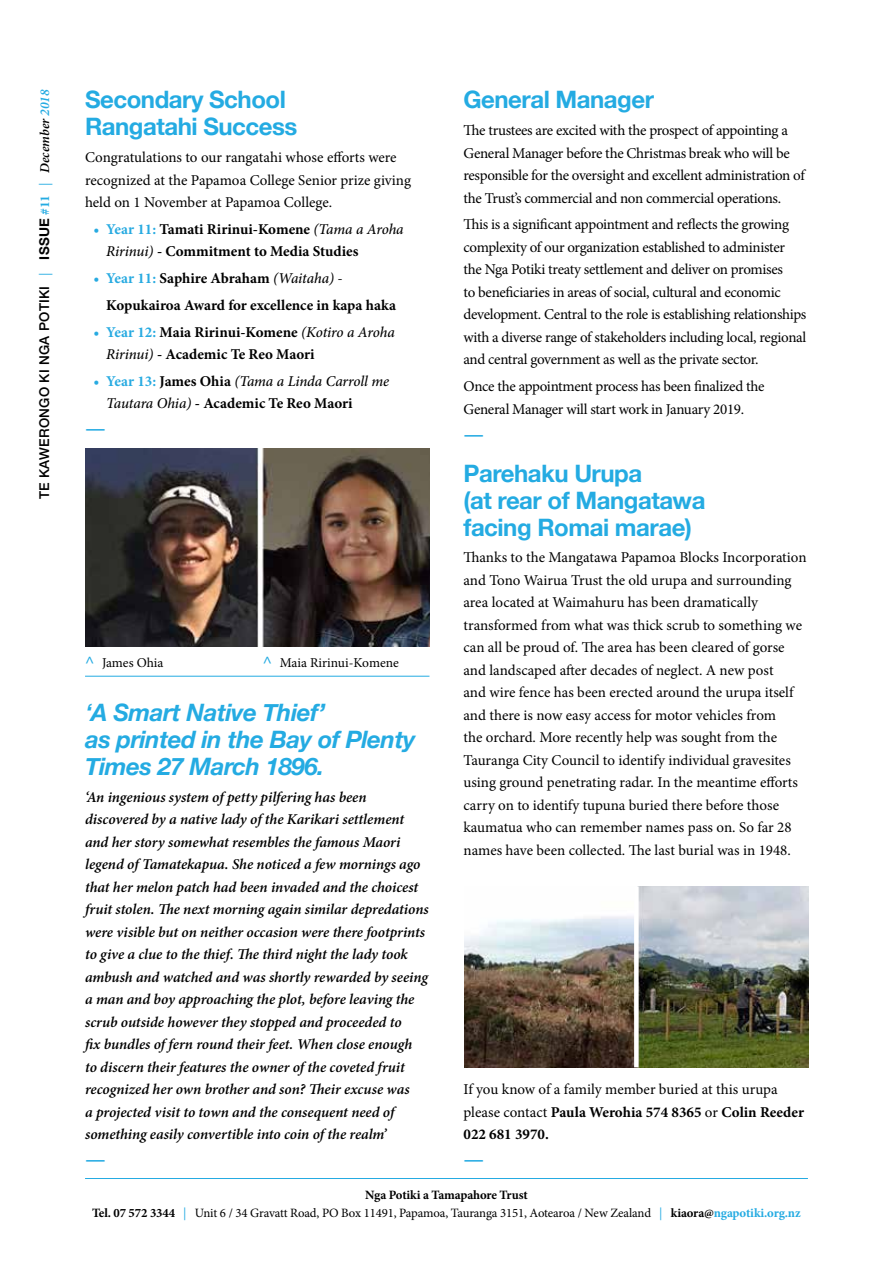
<style>
.page{position:relative;width:893px;height:1263px;background:#fff}
.page>*{position:absolute;margin:0;border:0;box-sizing:border-box;transform-origin:0 0}
.t1{font:700 24px/27px "Helvetica Neue";letter-spacing:-.02em;color:#24abe2}
.t2{font:italic 700 24px/27px "Helvetica Neue";letter-spacing:-.02em;color:#24abe2}
.t3{font:700 22.5px "Minion Pro";color:#24abe2}
.t4{font:15px/22.5px "Minion Pro";letter-spacing:-.01em;color:#000}
.t5{font:italic 600 15px/22.5px "Minion Pro";letter-spacing:-.005em;color:#000}
.t6{font:700 15px/22.5px "Minion Pro";color:#000}
.t7{font:italic 500 15px/22.5px "Minion Pro";letter-spacing:-.01em;color:#000}
.t8{font:500 13.5px "Helvetica Neue";letter-spacing:.02em;color:#000}
.t9{font:13.5px "Minion Pro";letter-spacing:-.005em;color:#000}
.t10{font:12.75px/18px "Minion Pro";letter-spacing:-.01em;color:#000;text-align:center}
.s1{font-family:"Minion Pro";font-weight:400;color:#24abe2}
.s2{font-weight:700}
.s3{font-family:"Minion Pro";font-weight:700;color:#24abe2}
.s4{font-family:"Minion Pro";font-weight:600;font-style:italic}
.s5{font-family:"Minion Pro";font-weight:600;font-style:italic;color:#24abe2}
.s6{color:#27aae1}
.s7{font-weight:500;font-style:italic}
.s8{font-weight:400}
.s9{font-weight:700;font-style:normal;color:#27aae1}
.s10{font-weight:700;font-style:normal}
.s11{font-weight:700;font-size:16.5px;color:#24abe2}
.s12{font-weight:500}
.s13{color:#24abe2}
.s14{font-weight:700;color:#24abe2}
</style>
<div class="page">
<hr style="left:85px;top:1178px;width:723px;height:1px;background:#24abe2">
<img style="left:85px;top:449px;width:344px;height:197px">
<img style="left:464px;top:887px;width:345px;height:180px">
<hr style="left:85px;top:676px;width:344px;height:1px;background:#24abe2">
<div style="left:634px;top:887px;width:5px;height:180px;background:#fff"></div>
<p class="t8" style="left:33px;top:499px;width:412px;rotate:-90deg">TE KAWERONGO KI NGA POTIKI <span class="s1">|</span> <span class="s2">ISSUE</span> <span class="s3">#11</span> <span class="s1">|</span> <span class="s4">December</span> <span class="s5">2018</span></p>
<h1 class="t1" style="left:85px;top:87px;width:214px">Secondary School<br>Rangatahi Success</h1>
<p class="t4" style="left:85px;top:146px;width:328px">Congratulations to our rangatahi whose efforts were recognized at the Papamoa College Senior prize giving held on 1 November at Papamoa College.</p>
<p class="t6" style="left:106px;top:218px;width:299px;text-indent:-13px"><span class="s6">• Year 11:</span> Tamati Ririnui-Komene <span class="s7">(Tama a Aroha<br>Ririnui)</span> - Commitment to Media Studies</p>
<p class="t6" style="left:106px;top:265px;width:291px;line-height:26.7px;text-indent:-13px"><span class="s6">• Year 11:</span> Saphire Abraham <span class="s7">(Waitaha)</span> <span class="s8">-<br></span>Kopukairoa Award for excellence in kapa haka</p>
<p class="t6" style="left:106px;top:320px;width:290px;text-indent:-13px"><span class="s6">• Year 12:</span> Maia Ririnui-Komene <span class="s7">(Kotiro a Aroha<br>Ririnui)</span> - Academic Te Reo Maori</p>
<p class="t7" style="left:106px;top:370px;width:284px;text-indent:-13px"><span class="s9">• Year 13:</span> <span class="s10">James Ohia</span> (Tama a Linda Carroll me<br>Tautara Ohia) <span class="s10">- Academic Te Reo Maori</span></p>
<h2 class="t3" style="left:85px;top:412px;width:22px">—</h2>
<p class="t9" style="left:85px;top:654px;width:80px"><span class="s11">^</span> James Ohia</p>
<p class="t9" style="left:263px;top:654px;width:138px"><span class="s11">^</span> Maia Ririnui-Komene</p>
<h1 class="t2" style="left:85px;top:699px;width:332px"><span class="s12">‘</span>A Smart Native Thief’<br>as printed in the Bay of Plenty<br>Times 27 March 1896.</h1>
<p class="t5" style="left:85px;top:785px;width:345px">‘An ingenious system of petty pilfering has been discovered by a native lady of the Karikari settlement and her story somewhat resembles the famous Maori legend of Tamatekapua. She noticed a few mornings ago that her melon patch had been invaded and the choicest fruit stolen. The next morning again similar depredations were visible but on neither occasion were there footprints to give a clue to the thief. The third night the lady took ambush and watched and was shortly rewarded by seeing a man and boy approaching the plot, before leaving the scrub outside however they stopped and proceeded to<br>fix bundles of fern round their feet. When close enough<br>to discern their features the owner of the coveted fruit recognized her own brother and son? Their excuse was<br>a projected visit to town and the consequent need of something easily convertible into coin of the realm’</p>
<h2 class="t3" style="left:85px;top:1143px;width:22px">—</h2>
<h1 class="t1" style="left:463px;top:87px;width:192px">General Manager</h1>
<p class="t4" style="left:463px;top:119px;width:343px">The trustees are excited with the prospect of appointing a General Manager before the Christmas break who will be responsible for the oversight and excellent administration of the Trust’s commercial and non commercial operations.</p>
<p class="t4" style="left:463px;top:213px;width:344px">This is a significant appointment and reflects the growing complexity of our organization established to administer the Nga Potiki treaty settlement and deliver on promises<br>to beneficiaries in areas of social, cultural and economic development. Central to the role is establishing relationships with a diverse range of stakeholders including local, regional and central government as well as the private sector.</p>
<p class="t4" style="left:463px;top:375px;width:302px">Once the appointment process has been finalized the<br>General Manager will start work in January 2019.</p>
<h2 class="t3" style="left:463px;top:417px;width:22px">—</h2>
<h1 class="t1" style="left:463px;top:460px;width:243px">Parehaku Urupa<br>(at rear of Mangatawa facing Romai marae)</h1>
<p class="t4" style="left:463px;top:546px;width:345px">Thanks to the Mangatawa Papamoa Blocks Incorporation and Tono Wairua Trust the old urupa and surrounding area located at Waimahuru has been dramatically transformed from what was thick scrub to something we can all be proud of. The area has been cleared of gorse and landscaped after decades of neglect. A new post<br>and wire fence has been erected around the urupa itself and there is now easy access for motor vehicles from<br>the orchard. More recently help was sought from the Tauranga City Council to identify individual gravesites using ground penetrating radar. In the meantime efforts carry on to identify tupuna buried there before those kaumatua who can remember names pass on. So far 28 names have been collected. The last burial was in 1948.</p>
<p class="t4" style="left:463px;top:1078px;width:342px">If you know of a family member buried at this urupa please contact <span class="s2">Paula Werohia 574 8365</span> or <span class="s2">Colin Reeder<br>022 681 3970.</span></p>
<h2 class="t3" style="left:463px;top:1143px;width:22px">—</h2>
<p class="t10" style="left:92px;top:1186px;width:710px"><span class="s2">Nga Potiki a Tamapahore Trust<br>Tel. 07 572 3344</span> <span class="s13">|</span> Unit 6 / 34 Gravatt Road, PO Box 11491, Papamoa, Tauranga 3151, Aotearoa / New Zealand <span class="s13">|</span> <span class="s2">kiaora@</span><span class="s14">ngapotiki.org.nz</span></p>
</div>
